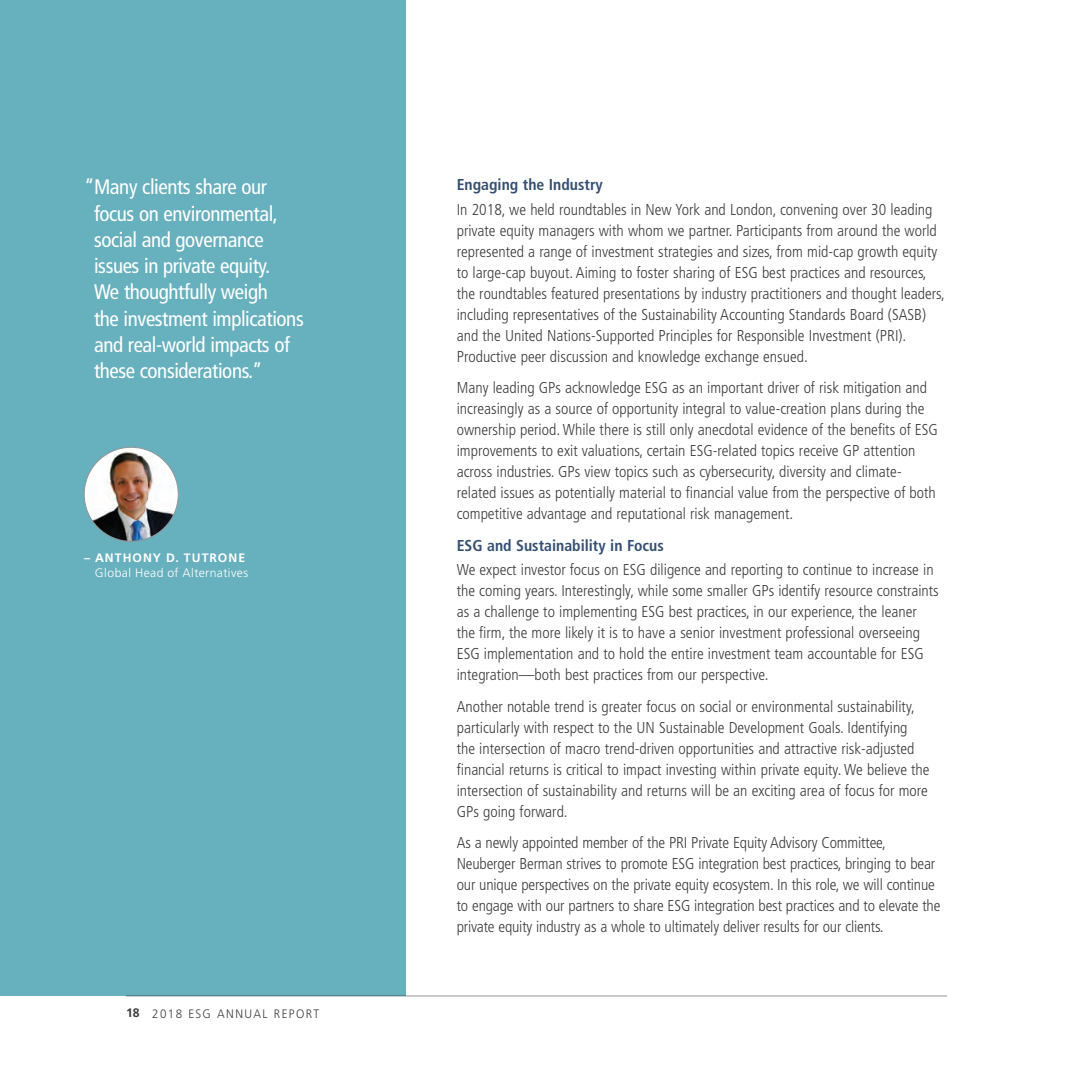
<style>
.page{position:relative;width:1071px;height:1071px;background:#fff}
.page>*{position:absolute;margin:0;border:0;box-sizing:border-box;transform-origin:0 0}
.Callout{font:condensed 21px/26.2px "Frutiger LT Std";letter-spacing:-.02em;color:#fff}
.Body_Copy{font:300 condensed 15.75px/21px "Frutiger LT Std";color:#3e3e3f}
.Question{font:700 condensed 15.75px "Frutiger LT Std";color:#354f72}
.Name{font:300 12.25px/15.8px "Frutiger LT Std";letter-spacing:.035em;color:#fff;text-align:right}
.t1{font:300 12.25px "Frutiger LT Std";letter-spacing:.12em;color:#3e3e3f;scale:.94 1}
.s1{font-weight:700}
</style>
<div class="page">
<hr style="left:126px;top:996px;width:821px;height:1px;background:#939598">
<div style="left:0;top:0;width:406px;height:996px;background:#67b0bd"></div>
<img style="left:84px;top:447px;width:94px;height:94px;border-radius:47px">
<p class="Callout" style="left:94px;top:174px;width:211px;text-indent:-10px">“Many clients share our focus on environmental, social and governance issues in private equity.<br>We thoughtfully weigh<br>the investment implications and real-world impacts of these considerations.”</p>
<p class="Name" style="left:84px;top:550px;width:166px"><span class="s1">– ANTHONY D. TUTRONE<br></span>Global Head of Alternatives</p>
<p class="t1" style="left:126px;top:1007px;width:207px"><span class="s1">18</span> 2018 ESG ANNUAL REPORT</p>
<p class="Question" style="left:457px;top:176px;width:148px">Engaging the Industry</p>
<p class="Body_Copy" style="left:457px;top:199px;width:490px">In 2018, we held roundtables in New York and London, convening over 30 leading private equity managers with whom we partner. Participants from around the world represented a range of investment strategies and sizes, from mid-cap growth equity to large-cap buyout. Aiming to foster sharing of ESG best practices and resources, the roundtables featured presentations by industry practitioners and thought leaders, including representatives of the Sustainability Accounting Standards Board (SASB) and the United Nations-Supported Principles for Responsible Investment (PRI).<br>Productive peer discussion and knowledge exchange ensued.</p>
<p class="Body_Copy" style="left:457px;top:378px;width:483px">Many leading GPs acknowledge ESG as an important driver of risk mitigation and increasingly as a source of opportunity integral to value-creation plans during the ownership period. While there is still only anecdotal evidence of the benefits of ESG improvements to exit valuations, certain ESG-related topics receive GP attention across industries. GPs view topics such as cybersecurity, diversity and climate&shy;related issues as potentially material to financial value from the perspective of both competitive advantage and reputational risk management.</p>
<p class="Question" style="left:457px;top:536px;width:209px">ESG and Sustainability in Focus</p>
<p class="Body_Copy" style="left:457px;top:560px;width:484px">We expect investor focus on ESG diligence and reporting to continue to increase in the coming years. Interestingly, while some smaller GPs identify resource constraints as a challenge to implementing ESG best practices, in our experience, the leaner the firm, the more likely it is to have a senior investment professional overseeing ESG implementation and to hold the entire investment team accountable for ESG integration—both best practices from our perspective.</p>
<p class="Body_Copy" style="left:457px;top:696px;width:474px">Another notable trend is greater focus on social or environmental sustainability, particularly with respect to the UN Sustainable Development Goals. Identifying the intersection of macro trend-driven opportunities and attractive risk-adjusted financial returns is critical to impact investing within private equity. We believe the intersection of sustainability and returns will be an exciting area of focus for more GPs going forward.</p>
<p class="Body_Copy" style="left:457px;top:832px;width:485px">As a newly appointed member of the PRI Private Equity Advisory Committee, Neuberger Berman strives to promote ESG integration best practices, bringing to bear our unique perspectives on the private equity ecosystem. In this role, we will continue to engage with our partners to share ESG integration best practices and to elevate the private equity industry as a whole to ultimately deliver results for our clients.</p>
</div>
